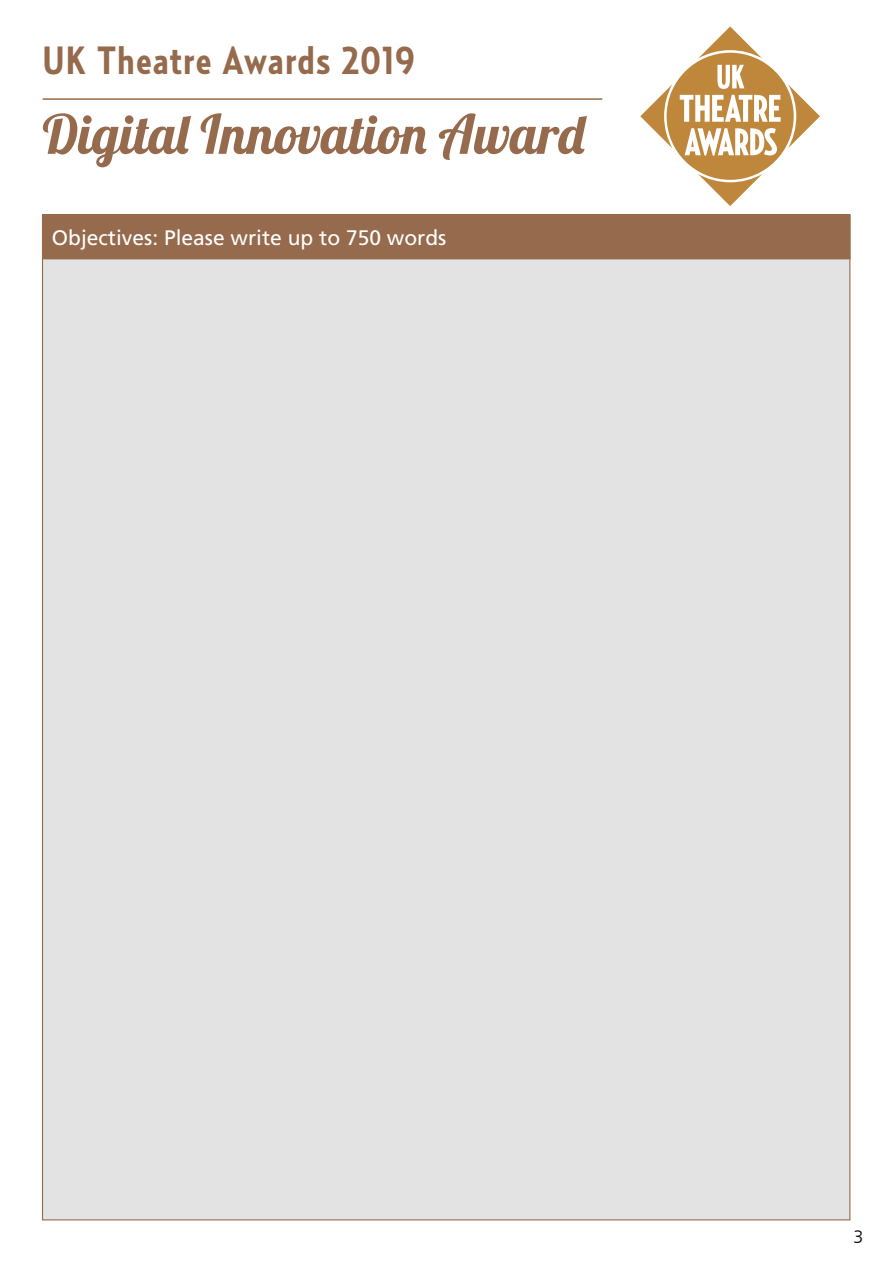
<style>
.page{position:relative;width:893px;height:1263px;background:#fff}
.page>*{position:absolute;margin:0;border:0;box-sizing:border-box;transform-origin:0 0}
.t1{font:54px "Lobster 1.4";color:#966a4c}
.t2{font:700 39px "Relay Cond";letter-spacing:.03em;color:#966a4c}
.t3{font:21px "Frutiger LT Std";color:#fff}
.t4{font:300 18px "Frutiger";color:#000}
</style>
<div class="page">
<div style="left:42px;top:214px;width:808px;height:1006px;background:#e3e3e3;border:1px solid #966a4c"></div>
<div style="left:43px;top:215px;width:807px;height:44px;background:#966a4c"></div>
<div style="left:42px;top:214px;width:808px;height:45px;border:1px solid #966a4c"></div>
<svg style="left:640px;top:26px;width:180px;height:180px"></svg>
<hr style="left:43px;top:98px;width:559px;height:2px;background:#966a4c">
<h2 class="t2" style="left:43px;top:36px;width:374px">UK Theatre Awards 2019</h2>
<h1 class="t1" style="left:43px;top:100px;width:543px">Digital Innovation Award</h1>
<p class="t3" style="left:52px;top:225px;width:396px">Objectives: Please write up to 750 words</p>
<p class="t4" style="left:854px;top:1225px;width:12px">3</p>
</div>
